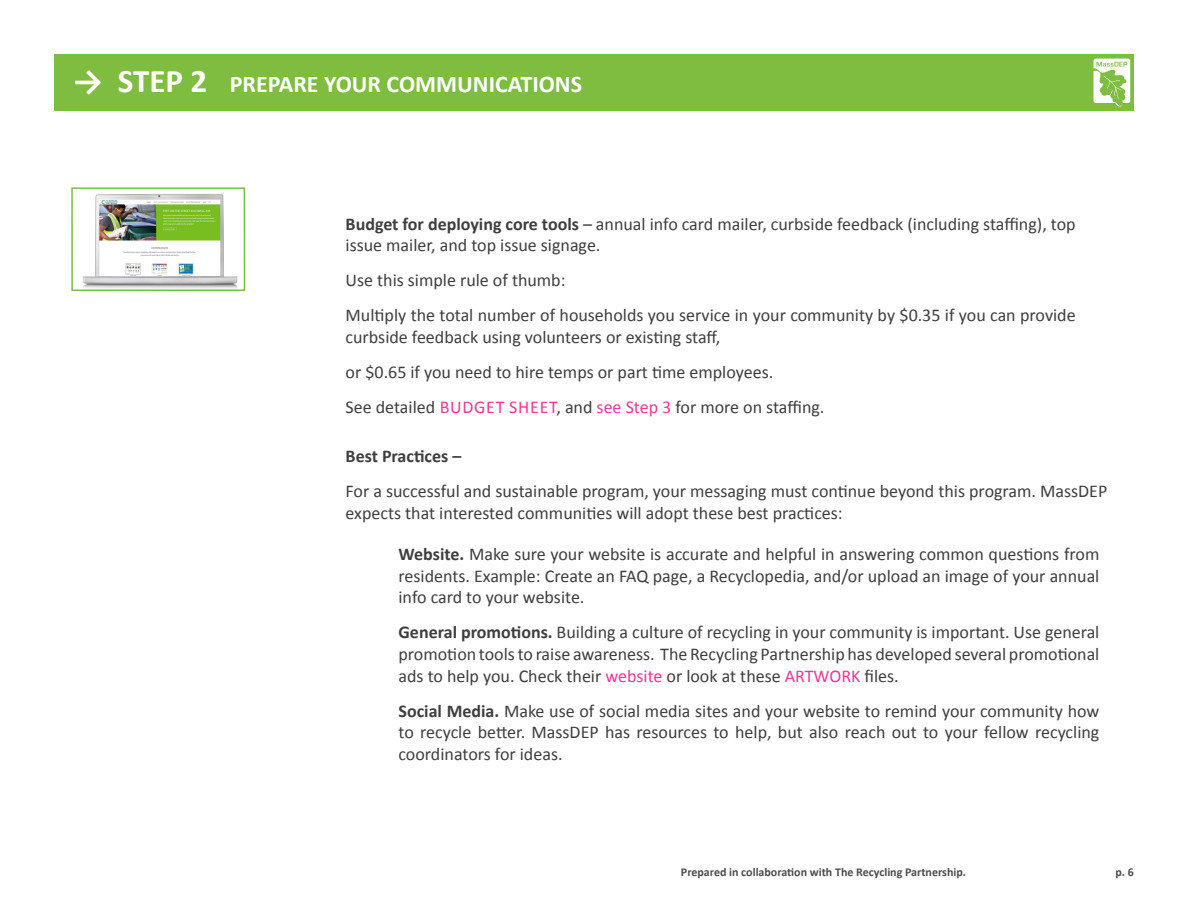
<style>
.page{position:relative;width:1188px;height:918px;background:#fff}
.page>*{position:absolute;margin:0;border:0;box-sizing:border-box;transform-origin:0 0}
.t1{font:700 24px "Calibri";color:#fff}
.t2{font:18px/21.6px "Calibri";color:#3e3e3f}
.t3{font:700 18px "Calibri";color:#3e3e3f}
.t4{font:700 12px "Calibri";color:#4b4c4d}
.s1{font-size:33px}
.s2{font-weight:700}
.s3{color:#ed3896}
</style>
<div class="page">
<div style="left:54px;top:54px;width:1080px;height:57px;background:#7fbd41"></div>
<svg style="left:1093px;top:59px;width:37px;height:48px"></svg>
<img style="left:82px;top:194px;width:156px;height:94px">
<div style="left:71px;top:187px;width:174px;height:104px;border:2px solid #7fbd41"></div>
<p class="t1" style="left:73px;top:69px;width:511px"><span class="s1">→ STEP 2</span> PREPARE YOUR COMMUNICATIONS</p>
<p class="t2" style="left:346px;top:213px;width:732px"><span class="s2">Budget for deploying core tools</span> – annual info card mailer, curbside feedback (including staffing), top issue mailer, and top issue signage.</p>
<p class="t2" style="left:346px;top:269px;width:221px">Use this simple rule of thumb:</p>
<p class="t2" style="left:346px;top:305px;width:732px">Multiply the total number of households you service in your community by $0.35 if you can provide curbside feedback using volunteers or existing staff,</p>
<p class="t2" style="left:346px;top:361px;width:429px">or $0.65 if you need to hire temps or part time employees.</p>
<p class="t2" style="left:346px;top:396px;width:480px">See detailed <span class="s3">BUDGET SHEET</span>, and <span class="s3">see Step 3</span> for more on staffing.</p>
<p class="t3" style="left:346px;top:445px;width:117px">Best Practices –</p>
<p class="t2" style="left:346px;top:481px;width:763px">For a successful and sustainable program, your messaging must continue beyond this program. MassDEP expects that interested communities will adopt these best practices:</p>
<p class="t2" style="left:399px;top:543px;width:702px;text-align:justify"><span class="s2">Website.</span> Make sure your website is accurate and helpful in answering common questions from residents. Example: Create an FAQ page, a Recyclopedia, and/or upload an image of your annual info card to your website.</p>
<p class="t2" style="left:399px;top:622px;width:702px;text-align:justify"><span class="s2">General promotions.</span> Building a culture of recycling in your community is important. Use general promotion tools to raise awareness. The Recycling Partnership has developed several promotional ads to help you. Check their <span class="s3">website</span> or look at these <span class="s3">ARTWORK</span> files.</p>
<p class="t2" style="left:399px;top:700px;width:702px;text-align:justify"><span class="s2">Social Media.</span> Make use of social media sites and your website to remind your community how to recycle better. MassDEP has resources to help, but also reach out to your fellow recycling coordinators for ideas.</p>
<p class="t4" style="left:681px;top:864px;width:287px">Prepared in collaboration with The Recycling Partnership.</p>
<p class="t4" style="left:1116px;top:864px;width:20px">p. 6</p>
</div>
